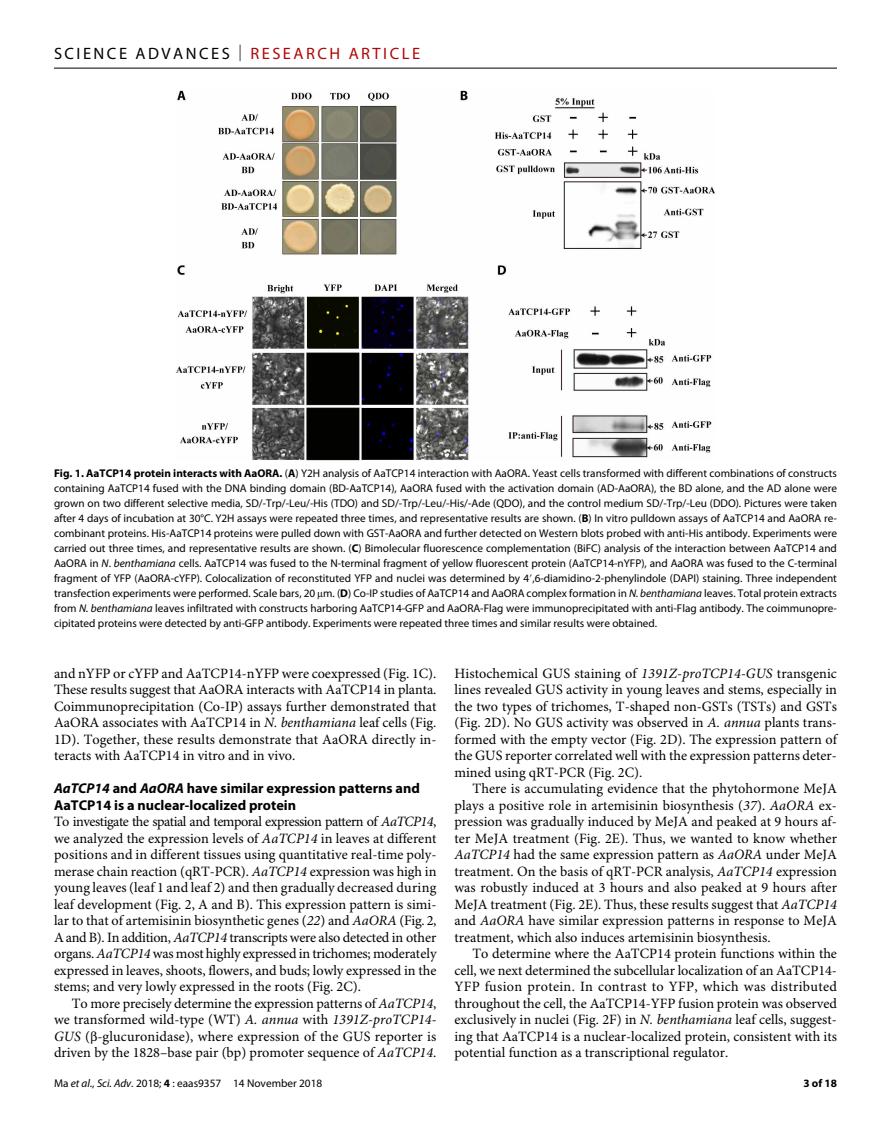
<style>
.page{position:relative;width:891px;height:1134px;background:#fff}
.page>*{position:absolute;margin:0;border:0;box-sizing:border-box;transform-origin:0 0}
.t1{font:16.5px "Myriad Pro";letter-spacing:.15em;color:#000}
.t2{font:14.25px/16.5px "Minion Pro";color:#000;text-align:justify}
.t3{font:700 14.25px/16.5px "Myriad Pro";color:#000}
.t4{font:11.25px/15px "Myriad Pro";color:#000;text-align:justify}
.t5{font:700 11.25px "Myriad Pro";color:#000}
.s1{font-weight:300}
.s2{color:#b10508}
.s3{font-weight:700}
.s4{font-style:italic}
.s5{font-family:"STIX General"}
</style>
<div class="page">
<hr style="left:54px;top:68px;width:783px;height:1px;background:#000">
<img style="left:176px;top:90px;width:539px;height:371px">
<p class="t1" style="left:54px;top:40px;width:368px">SCIENCE ADVANCES <span class="s1">|</span> <span class="s2">RESEARCH ARTICLE</span></p>
<p class="t4" style="left:54px;top:466px;width:785px"><span class="s3">Fig. 1. AaTCP14 protein interacts with AaORA.</span> (<span class="s3">A</span>) Y2H analysis of AaTCP14 interaction with AaORA. Yeast cells transformed with different combinations of constructs containing AaTCP14 fused with the DNA binding domain (BD-AaTCP14), AaORA fused with the activation domain (AD-AaORA), the BD alone, and the AD alone were grown on two different selective media, SD/-Trp/-Leu/-His (TDO) and SD/-Trp/-Leu/-His/-Ade (QDO), and the control medium SD/-Trp/-Leu (DDO). Pictures were taken after 4 days of incubation at 30°C. Y2H assays were repeated three times, and representative results are shown. (<span class="s3">B</span>) In vitro pulldown assays of AaTCP14 and AaORA re&shy;combinant proteins. His-AaTCP14 proteins were pulled down with GST-AaORA and further detected on Western blots probed with anti-His antibody. Experiments were carried out three times, and representative results are shown. (<span class="s3">C</span>) Bimolecular fluorescence complementation (BiFC) analysis of the interaction between AaTCP14 and AaORA in <span class="s4">N</span>. <span class="s4">benthamiana</span> cells. AaTCP14 was fused to the N-terminal fragment of yellow fluorescent protein (AaTCP14-nYFP), and AaORA was fused to the C-terminal fragment of YFP (AaORA-cYFP). Colocalization of reconstituted YFP and nuclei was determined by 4<span class="s5">′</span>,6-diamidino-2-phenylindole (DAPI) staining. Three independent transfection experiments were performed. Scale bars, 20 m. (<span class="s3">D</span>) Co-IP studies of AaTCP14 and AaORA complex formation in <span class="s4">N. benthamiana</span> leaves. Total protein extracts from <span class="s4">N. benthamiana</span> leaves infiltrated with constructs harboring AaTCP14-GFP and AaORA-Flag were immunoprecipitated with anti-Flag antibody. The coimmunopre&shy;cipitated proteins were detected by anti-GFP antibody. Experiments were repeated three times and similar results were obtained.</p>
<p class="t2" style="left:54px;top:666px;width:384px">and nYFP or cYFP and AaTCP14-nYFP were coexpressed (Fig. 1C).<br>These results suggest that AaORA interacts with AaTCP14 in planta.<br>Coimmunoprecipitation (Co-IP) assays further demonstrated that AaORA associates with AaTCP14 in <span class="s4">N. benthamiana</span> leaf cells (Fig.<br>1D). Together, these results demonstrate that AaORA directly in&shy;teracts with AaTCP14 in vitro and in vivo.</p>
<p class="t3" style="left:54px;top:779px;width:367px"><span class="s4">AaTCP14</span> and <span class="s4">AaORA</span> have similar expression patterns and<br>AaTCP14 is a nuclear-localized protein</p>
<p class="t2" style="left:54px;top:815px;width:384px">To investigate the spatial and temporal expression pattern of <span class="s4">AaTCP14</span>, we analyzed the expression levels of <span class="s4">AaTCP14</span> in leaves at different positions and in different tissues using quantitative real-time poly&shy;merase chain reaction (qRT-PCR). <span class="s4">AaTCP14</span> expression was high in young leaves (leaf 1 and leaf 2) and then gradually decreased during leaf development (Fig. 2, A and B). This expression pattern is simi&shy;lar to that of artemisinin biosynthetic genes (<span class="s4">22</span>) and <span class="s4">AaORA</span> (Fig. 2, A and B). In addition, <span class="s4">AaTCP14</span> transcripts were also detected in other organs. <span class="s4">AaTCP14</span> was most highly expressed in trichomes; moderately expressed in leaves, shoots, flowers, and buds; lowly expressed in the stems; and very lowly expressed in the roots (Fig. 2C).</p>
<p class="t2" style="left:54px;top:996px;width:384px;text-indent:18px">To more precisely determine the expression patterns of <span class="s4">AaTCP14</span>, we transformed wild-type (WT) <span class="s4">A. annua</span> with <span class="s4">1391Z</span>-<span class="s4">proTCP14- GUS</span> ( -glucuronidase), where expression of the GUS reporter is driven by the 1828–base pair (bp) promoter sequence of <span class="s4">AaTCP14</span>.</p>
<p class="t4" style="left:54px;top:1076px;width:270px">Ma <span class="s4">et al</span>., <span class="s4">Sci. Adv.</span> 2018; <span class="s3">4</span> : eaas9357 14 November 2018</p>
<p class="t2" style="left:454px;top:666px;width:384px">Histochemical GUS staining of <span class="s4">1391Z</span>-<span class="s4">proTCP14-GUS</span> transgenic lines revealed GUS activity in young leaves and stems, especially in the two types of trichomes, T-shaped non-GSTs (TSTs) and GSTs (Fig. 2D). No GUS activity was observed in <span class="s4">A. annua</span> plants trans&shy;formed with the empty vector (Fig. 2D). The expression pattern of the GUS reporter correlated well with the expression patterns deter&shy;mined using qRT-PCR (Fig. 2C).</p>
<p class="t2" style="left:454px;top:782px;width:384px;text-indent:18px">There is accumulating evidence that the phytohormone MeJA plays a positive role in artemisinin biosynthesis (<span class="s4">37</span>). <span class="s4">AaORA</span> ex&shy;pression was gradually induced by MeJA and peaked at 9 hours af&shy;ter MeJA treatment (Fig. 2E). Thus, we wanted to know whether <span class="s4">AaTCP14</span> had the same expression pattern as <span class="s4">AaORA</span> under MeJA treatment. On the basis of qRT-PCR analysis, <span class="s4">AaTCP14</span> expression was robustly induced at 3 hours and also peaked at 9 hours after MeJA treatment (Fig. 2E). Thus, these results suggest that <span class="s4">AaTCP14 </span>and <span class="s4">AaORA</span> have similar expression patterns in response to MeJA treatment, which also induces artemisinin biosynthesis.</p>
<p class="t2" style="left:454px;top:947px;width:384px;text-indent:18px">To determine where the AaTCP14 protein functions within the cell, we next determined the subcellular localization of an AaTCP14- YFP fusion protein. In contrast to YFP, which was distributed throughout the cell, the AaTCP14-YFP fusion protein was observed exclusively in nuclei (Fig. 2F) in <span class="s4">N. benthamiana</span> leaf cells, suggest&shy;ing that AaTCP14 is a nuclear-localized protein, consistent with its potential function as a transcriptional regulator.</p>
<p class="t5" style="left:803px;top:1074px;width:35px">3 of 18</p>
</div>
